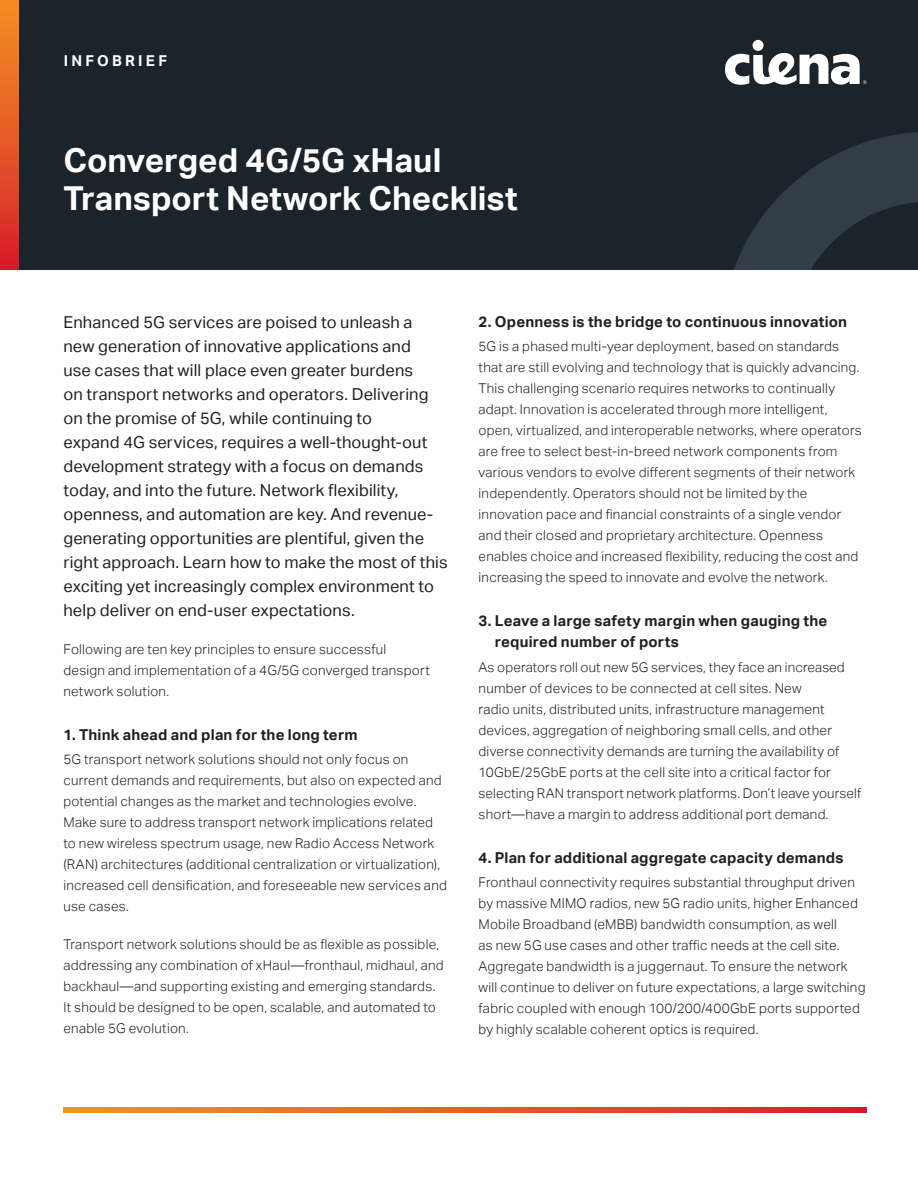
<style>
.page{position:relative;width:918px;height:1188px;background:#fff}
.page>*{position:absolute;margin:0;border:0;box-sizing:border-box;transform-origin:0 0}
.Product_Headline{font:700 33px/37.5px "Aktiv Grotesk";color:#fff}
.Intro_Copy__small{font:16.5px/24px "Aktiv Grotesk";letter-spacing:.01em;color:#231f20}
.Headline_for_body_co{font:700 15px/21px "Aktiv Grotesk";letter-spacing:.015em;color:#231f20}
.t1{font:700 15px "Aktiv Grotesk";letter-spacing:.215em;color:#fff}
.Body_Copy{font:300 13.5px/21px "Aktiv Grotesk";letter-spacing:.02em;color:#231f20}
</style>
<div class="page">
<div style="left:0;top:0;width:918px;height:270px;background:#1b242b"></div>
<svg style="left:63px;top:1108px;width:804px;height:4px;background:#e65b25"></svg>
<div style="left:753px;top:40px;width:11px;height:11px;background:#fff;border-radius:50%"></div>
<svg style="left:725px;top:53px;width:142px;height:32px"></svg>
<div style="left:0;top:0;width:18px;height:270px;background:linear-gradient(to bottom,#f59222,#d7202a)"></div>
<svg style="left:734px;top:132px;width:184px;height:138px"></svg>
<p class="t1" style="left:64px;top:52px;width:105px">INFOBRIEF</p>
<p class="Product_Headline" style="left:63px;top:142px;width:456px">Converged 4G/5G xHaul<br>Transport Network Checklist</p>
<p class="Intro_Copy__small" style="left:63px;top:310px;width:386px">Enhanced 5G services are poised to unleash a<br>new generation of innovative applications and<br>use cases that will place even greater burdens<br>on transport networks and operators. Delivering on the promise of 5G, while continuing to<br>expand 4G services, requires a well-thought-out development strategy with a focus on demands today, and into the future. Network flexibility, openness, and automation are key. And revenue&shy;generating opportunities are plentiful, given the right approach. Learn how to make the most of this exciting yet increasingly complex environment to help deliver on end-user expectations.</p>
<p class="Body_Copy" style="left:63px;top:638px;width:368px">Following are ten key principles to ensure successful design and implementation of a 4G/5G converged transport network solution.</p>
<p class="Headline_for_body_co" style="left:63px;top:724px;width:296px">1. Think ahead and plan for the long term</p>
<p class="Body_Copy" style="left:63px;top:749px;width:385px">5G transport network solutions should not only focus on current demands and requirements, but also on expected and potential changes as the market and technologies evolve.<br>Make sure to address transport network implications related to new wireless spectrum usage, new Radio Access Network (RAN) architectures (additional centralization or virtualization), increased cell densification, and foreseeable new services and use cases.</p>
<p class="Body_Copy" style="left:63px;top:934px;width:382px">Transport network solutions should be as flexible as possible, addressing any combination of xHaul—fronthaul, midhaul, and backhaul—and supporting existing and emerging standards.<br>It should be designed to be open, scalable, and automated to enable 5G evolution.</p>
<p class="Headline_for_body_co" style="left:479px;top:311px;width:370px">2. Openness is the bridge to continuous innovation</p>
<p class="Body_Copy" style="left:479px;top:336px;width:385px">5G is a phased multi-year deployment, based on standards that are still evolving and technology that is quickly advancing.<br>This challenging scenario requires networks to continually adapt. Innovation is accelerated through more intelligent, open, virtualized, and interoperable networks, where operators are free to select best-in-breed network components from various vendors to evolve different segments of their network independently. Operators should not be limited by the innovation pace and financial constraints of a single vendor and their closed and proprietary architecture. Openness enables choice and increased flexibility, reducing the cost and increasing the speed to innovate and evolve the network.</p>
<p class="Headline_for_body_co" style="left:495px;top:611px;width:334px;text-indent:-16px">3. Leave a large safety margin when gauging the required number of ports</p>
<p class="Body_Copy" style="left:479px;top:657px;width:384px">As operators roll out new 5G services, they face an increased number of devices to be connected at cell sites. New<br>radio units, distributed units, infrastructure management devices, aggregation of neighboring small cells, and other diverse connectivity demands are turning the availability of 10GbE/25GbE ports at the cell site into a critical factor for selecting RAN transport network platforms. Don’t leave yourself short—have a margin to address additional port demand.</p>
<p class="Headline_for_body_co" style="left:479px;top:848px;width:367px">4. Plan for additional aggregate capacity demands</p>
<p class="Body_Copy" style="left:479px;top:872px;width:389px">Fronthaul connectivity requires substantial throughput driven by massive MIMO radios, new 5G radio units, higher Enhanced Mobile Broadband (eMBB) bandwidth consumption, as well<br>as new 5G use cases and other traffic needs at the cell site.<br>Aggregate bandwidth is a juggernaut. To ensure the network will continue to deliver on future expectations, a large switching fabric coupled with enough 100/200/400GbE ports supported by highly scalable coherent optics is required.</p>
</div>
